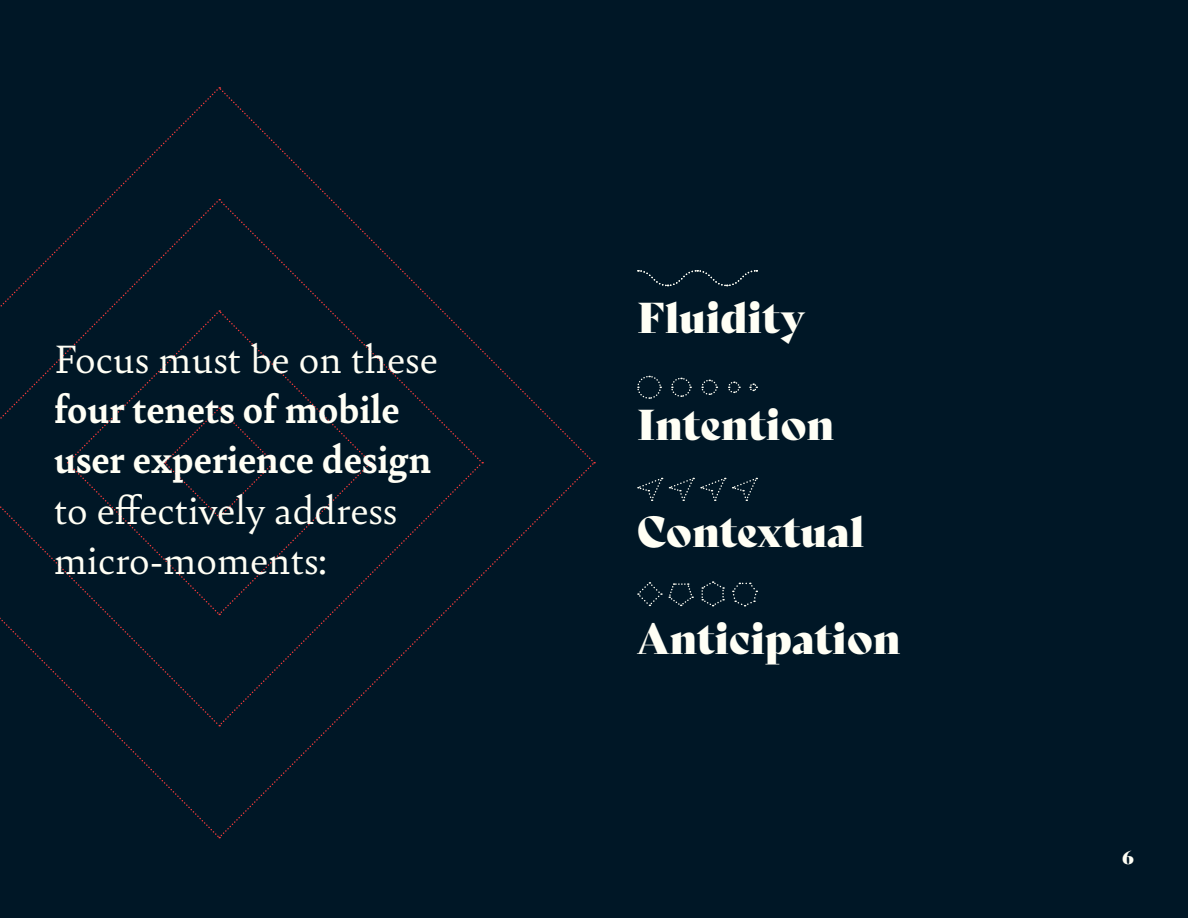
<style>
.page{position:relative;width:1188px;height:918px;background:#001726}
.page>*{position:absolute;margin:0;border:0;box-sizing:border-box;transform-origin:0 0}
.t1{font:42px/50.4px "Bely";color:#fffff5}
.t2{font:42px "Bely Display";color:#fffff5}
.t3{font:18px "Bely Display";color:#fffff5}
.s1{font-weight:700}
</style>
<div class="page">
<svg style="left:0;top:200px;width:218px;height:219px"></svg>
<svg style="left:0;top:506px;width:220px;height:221px"></svg>
<svg style="left:219px;top:463px;width:264px;height:263px"></svg>
<svg style="left:218px;top:199px;width:264px;height:264px"></svg>
<svg style="left:66px;top:310px;width:306px;height:305px"></svg>
<svg style="left:638px;top:270px;width:119px;height:17px"></svg>
<svg style="left:637px;top:375px;width:25px;height:24px"></svg>
<svg style="left:671px;top:377px;width:21px;height:20px"></svg>
<svg style="left:701px;top:379px;width:17px;height:16px"></svg>
<svg style="left:728px;top:381px;width:13px;height:13px"></svg>
<svg style="left:749px;top:383px;width:9px;height:9px"></svg>
<svg style="left:637px;top:478px;width:26px;height:23px"></svg>
<svg style="left:669px;top:478px;width:26px;height:23px"></svg>
<svg style="left:701px;top:478px;width:25px;height:23px"></svg>
<svg style="left:732px;top:478px;width:26px;height:23px"></svg>
<svg style="left:637px;top:582px;width:25px;height:24px"></svg>
<svg style="left:668px;top:583px;width:25px;height:24px"></svg>
<svg style="left:701px;top:581px;width:23px;height:26px"></svg>
<svg style="left:732px;top:583px;width:26px;height:24px"></svg>
<p class="t1" style="left:54px;top:331px;width:385px">Focus must be on these <span class="s1">four tenets of mobile user experience design </span>to effectively address micro-moments:</p>
<p class="t2" style="left:637px;top:284px;width:170px">Fluidity</p>
<p class="t2" style="left:637px;top:391px;width:199px">Intention</p>
<p class="t2" style="left:637px;top:498px;width:229px">Contextual</p>
<p class="t2" style="left:637px;top:605px;width:265px">Anticipation</p>
<p class="t3" style="left:1122px;top:843px;width:13px">6</p>
</div>
